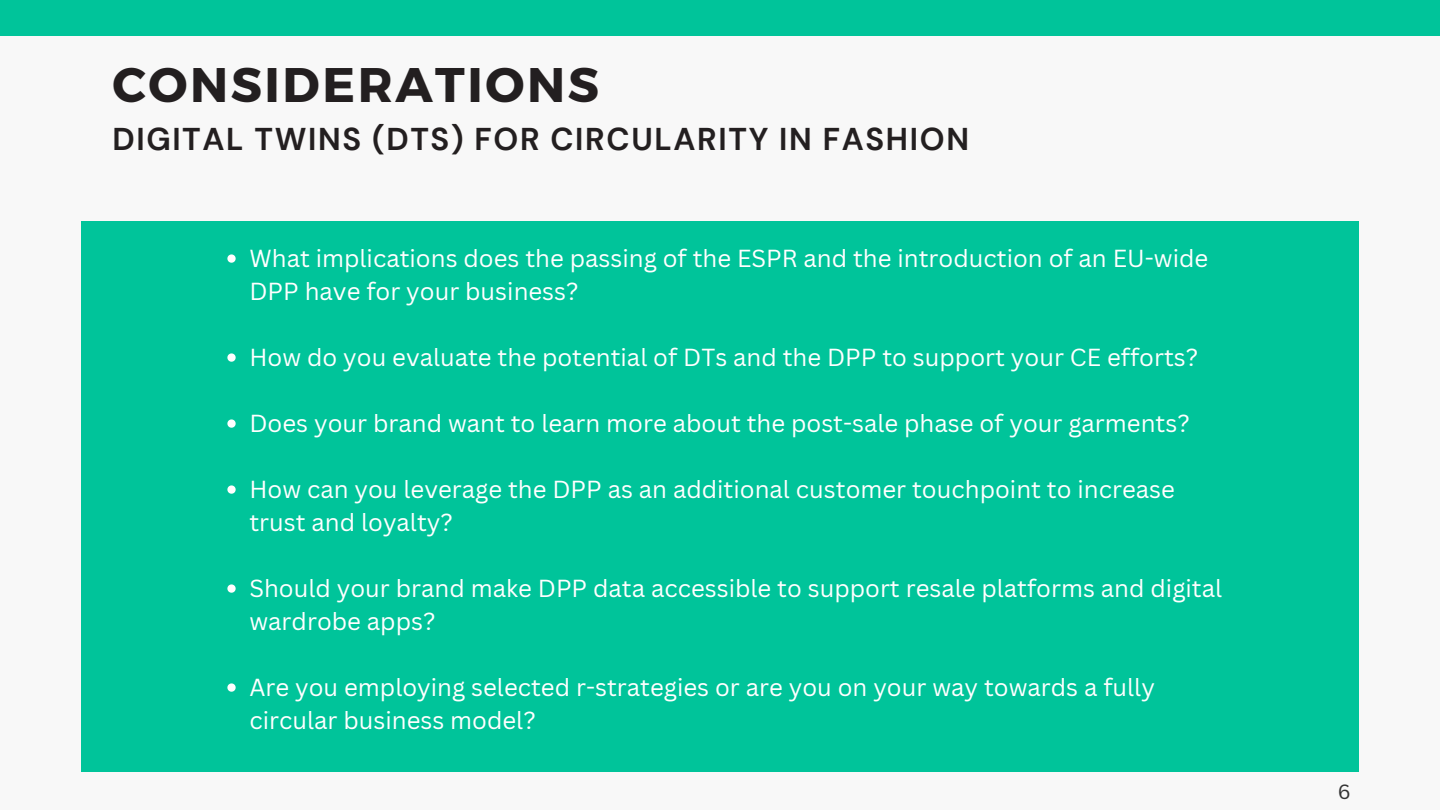
<style>
.page{position:relative;width:1440px;height:810px;background:#f8f8f8}
.page>*{position:absolute;margin:0;border:0;box-sizing:border-box;transform-origin:0 0}
.t1{font:700 48.5px "Montserrat";letter-spacing:.055em;color:#231f20}
.t2{font:700 31.5px "DM Sans";letter-spacing:.055em;color:#231f20}
.t3{font:24px/33px "Canva Sans";color:#fff}
.t4{font:20px "Canva Sans";color:#333}
</style>
<div class="page">
<div style="left:0;top:0;width:1440px;height:35px;background:#00c49a"></div>
<div style="left:81px;top:221px;width:1278px;height:550px;background:#00c49a"></div>
<svg style="left:227px;top:254px;width:9px;height:9px"></svg>
<svg style="left:227px;top:353px;width:9px;height:9px"></svg>
<svg style="left:227px;top:419px;width:9px;height:9px"></svg>
<svg style="left:227px;top:485px;width:9px;height:9px"></svg>
<svg style="left:227px;top:584px;width:9px;height:9px"></svg>
<svg style="left:227px;top:683px;width:9px;height:9px"></svg>
<p class="t1" style="left:112px;top:54px;width:488px">CONSIDERATIONS</p>
<p class="t2" style="left:112px;top:119px;width:858px">DIGITAL TWINS (DTS) FOR CIRCULARITY IN FASHION</p>
<h1 class="t3" style="left:249px;top:241px;width:960px">What implications does the passing of the ESPR and the introduction of an EU-wide<br>DPP have for your business?</h1>
<h2 class="t3" style="left:249px;top:340px;width:950px">How do you evaluate the potential of DTs and the DPP to support your CE efforts?</h2>
<p class="t3" style="left:249px;top:406px;width:942px">Does your brand want to learn more about the post-sale phase of your garments?</p>
<p class="t3" style="left:249px;top:472px;width:927px">How can you leverage the DPP as an additional customer touchpoint to increase trust and loyalty?</p>
<p class="t3" style="left:249px;top:571px;width:974px">Should your brand make DPP data accessible to support resale platforms and digital wardrobe apps?</p>
<p class="t3" style="left:249px;top:670px;width:907px">Are you employing selected r-strategies or are you on your way towards a fully circular business model?</p>
<p class="t4" style="left:1338px;top:778px;width:14px">6</p>
</div>
